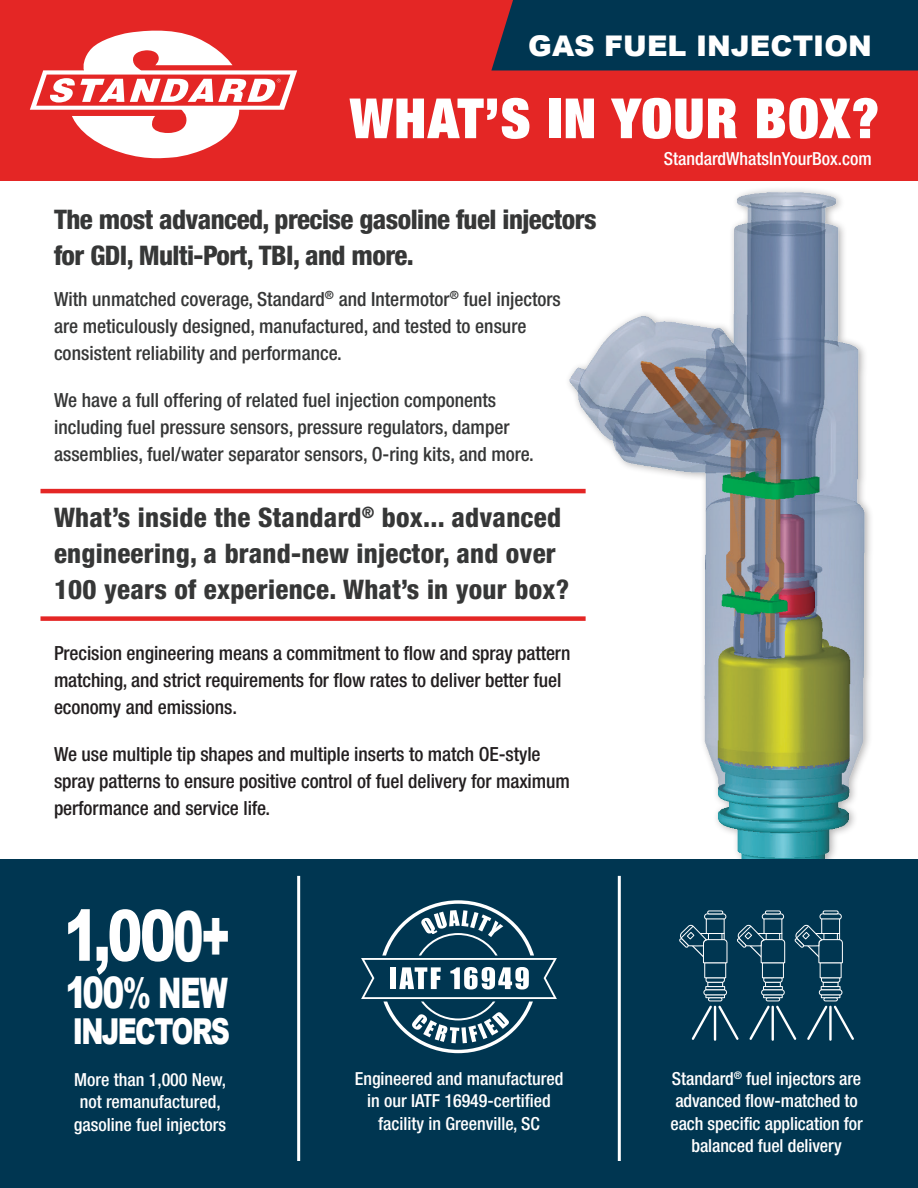
<style>
.page{position:relative;width:918px;height:1188px;background:#fff}
.page>*{position:absolute;margin:0;border:0;box-sizing:border-box;transform-origin:0 0}
.t1{font:900 70.8px "Arial";color:#fff;scale:.74 1}
.t2{font:900 condensed 55.5px "Helvetica Neue LT Std";letter-spacing:.025em;color:#fff}
.t3{font:900 42.15px "Arial";color:#fff;scale:.67 1}
.t4{font:900 35.7px "Arial";letter-spacing:-.065em;color:#fff;scale:.74 1}
.t5{font:900 28.5px "Arial";color:#fff}
.t6{font:800 condensed 27px/36px "Helvetica Neue LT Std";letter-spacing:.01em;color:#363737}
.t7{font:800 condensed 27px/36px "Helvetica Neue LT Std";letter-spacing:-.02em;color:#363737}
.t8{font:500 condensed 19.5px/27px "Helvetica Neue LT Std";color:#363737}
.t9{font:500 condensed 19.5px/27px "Helvetica Neue LT Std";letter-spacing:-.005em;color:#231f20}
.t10{font:500 condensed 18px/22.5px "Helvetica Neue LT Std";color:#fff;text-align:center}
.t11{font:500 condensed 18px "Helvetica Neue LT Pro";color:#fff}
.s1{font-size:68.85px}
.s2{font-size:43.35px}
</style>
<div class="page">
<div style="left:0;top:0;width:918px;height:181px;background:#e42625"></div>
<img style="left:520px;top:189px;width:351px;height:670px">
<svg style="left:30px;top:30px;width:267px;height:129px"></svg>
<div style="left:491px;top:0;width:427px;height:70px;background:#003651"></div>
<hr style="left:40px;top:489px;width:546px;height:4px;background:#e42625">
<div style="left:40px;top:616px;width:546px;height:5px;background:#e42625"></div>
<div style="left:0;top:859px;width:918px;height:329px;background:#003651"></div>
<hr style="left:297px;top:876px;width:3px;height:285px;background:#fff">
<hr style="left:618px;top:876px;width:3px;height:285px;background:#fff">
<svg style="left:691px;top:1005px;width:48px;height:36px"></svg>
<div style="left:708px;top:997px;width:14px;height:4px;border:1px solid #fff;border-radius:2px"></div>
<div style="left:703px;top:989px;width:24px;height:7px;border:1px solid #fff;border-radius:3px"></div>
<svg style="left:705px;top:978px;width:20px;height:5px"></svg>
<div style="left:704px;top:913px;width:22px;height:7px;border:1px solid #fff;border-radius:3px"></div>
<div style="left:705px;top:986px;width:20px;height:4px;border:1px solid #fff"></div>
<div style="left:707px;top:982px;width:16px;height:5px;border:1px solid #fff"></div>
<div style="left:704px;top:962px;width:22px;height:16px;border:1px solid #fff"></div>
<div style="left:707px;top:910px;width:16px;height:4px;border:1px solid #fff"></div>
<div style="left:705px;top:995px;width:20px;height:3px;border:1px solid #fff"></div>
<div style="left:706px;top:918px;width:19px;height:16px;border:1px solid #fff"></div>
<svg style="left:679px;top:924px;width:49px;height:40px"></svg>
<svg style="left:749px;top:1005px;width:48px;height:36px"></svg>
<div style="left:766px;top:997px;width:14px;height:4px;border:1px solid #fff;border-radius:2px"></div>
<div style="left:761px;top:989px;width:24px;height:7px;border:1px solid #fff;border-radius:3px"></div>
<svg style="left:763px;top:978px;width:20px;height:5px"></svg>
<div style="left:762px;top:913px;width:22px;height:7px;border:1px solid #fff;border-radius:3px"></div>
<div style="left:763px;top:986px;width:20px;height:4px;border:1px solid #fff"></div>
<div style="left:765px;top:982px;width:16px;height:5px;border:1px solid #fff"></div>
<div style="left:762px;top:962px;width:22px;height:16px;border:1px solid #fff"></div>
<div style="left:765px;top:910px;width:16px;height:4px;border:1px solid #fff"></div>
<div style="left:763px;top:995px;width:20px;height:3px;border:1px solid #fff"></div>
<div style="left:764px;top:918px;width:18px;height:16px;border:1px solid #fff"></div>
<svg style="left:737px;top:924px;width:49px;height:40px"></svg>
<svg style="left:807px;top:998px;width:47px;height:43px"></svg>
<div style="left:823px;top:997px;width:15px;height:4px;border:1px solid #fff;border-radius:2px"></div>
<div style="left:819px;top:989px;width:23px;height:7px;border:1px solid #fff;border-radius:3px"></div>
<svg style="left:821px;top:978px;width:20px;height:5px"></svg>
<div style="left:820px;top:913px;width:22px;height:7px;border:1px solid #fff;border-radius:3px"></div>
<div style="left:821px;top:986px;width:20px;height:4px;border:1px solid #fff"></div>
<div style="left:823px;top:982px;width:16px;height:5px;border:1px solid #fff"></div>
<div style="left:820px;top:962px;width:22px;height:16px;border:1px solid #fff"></div>
<div style="left:823px;top:910px;width:16px;height:4px;border:1px solid #fff"></div>
<div style="left:821px;top:995px;width:19px;height:3px;border:1px solid #fff"></div>
<div style="left:821px;top:918px;width:19px;height:16px;border:1px solid #fff"></div>
<svg style="left:794px;top:924px;width:49px;height:40px"></svg>
<svg style="left:361px;top:900px;width:196px;height:153px"></svg>
<h3 class="t5" style="left:528px;top:25px;width:345px">GAS FUEL INJECTION</h3>
<h2 class="t2" style="left:350px;top:83px;width:531px">WHAT’S IN YOUR BOX?</h2>
<h3 class="t7" style="left:54px;top:201px;width:544px">The most advanced, precise gasoline fuel injectors for GDI, Multi-Port, TBI, and more.</h3>
<p class="t8" style="left:54px;top:285px;width:508px">With unmatched coverage, Standard<sup>®</sup> and Intermotor<sup>®</sup> fuel injectors are meticulously designed, manufactured, and tested to ensure consistent reliability and performance.</p>
<p class="t8" style="left:54px;top:386px;width:481px">We have a full offering of related fuel injection components including fuel pressure sensors, pressure regulators, damper assemblies, fuel/water separator sensors, O-ring kits, and more.</p>
<h3 class="t6" style="left:54px;top:499px;width:517px">What’s inside the Standard<sup>®</sup> box... advanced engineering, a brand-new injector, and over<br>100 years of experience. What’s in your box?</h3>
<p class="t9" style="left:54px;top:639px;width:518px">Precision engineering means a commitment to flow and spray pattern matching, and strict requirements for flow rates to deliver better fuel economy and emissions.</p>
<p class="t9" style="left:54px;top:740px;width:517px">We use multiple tip shapes and multiple inserts to match OE-style spray patterns to ensure positive control of fuel delivery for maximum performance and service life.</p>
<h1 class="t1" style="left:64px;top:884px;width:227px">1,00<span class="s1">0+</span></h1>
<h3 class="t3" style="left:66px;top:963px;width:244px"><span class="s2">100</span>% NEW</h3>
<h3 class="t4" style="left:73px;top:1005px;width:214px">INJECTORS</h3>
<p class="t10" style="left:74px;top:1068px;width:154px">More than 1,000 New, not remanufactured, gasoline fuel injectors</p>
<p class="t10" style="left:355px;top:1067px;width:210px">Engineered and manufactured in our IATF 16949-certified facility in Greenville, SC</p>
<p class="t11" style="left:664px;top:148px;width:210px">StandardWhatsInYourBox.com</p>
<p class="t10" style="left:670px;top:1067px;width:194px">Standard<sup>®</sup> fuel injectors are advanced flow-matched to each specific application for balanced fuel delivery</p>
</div>
